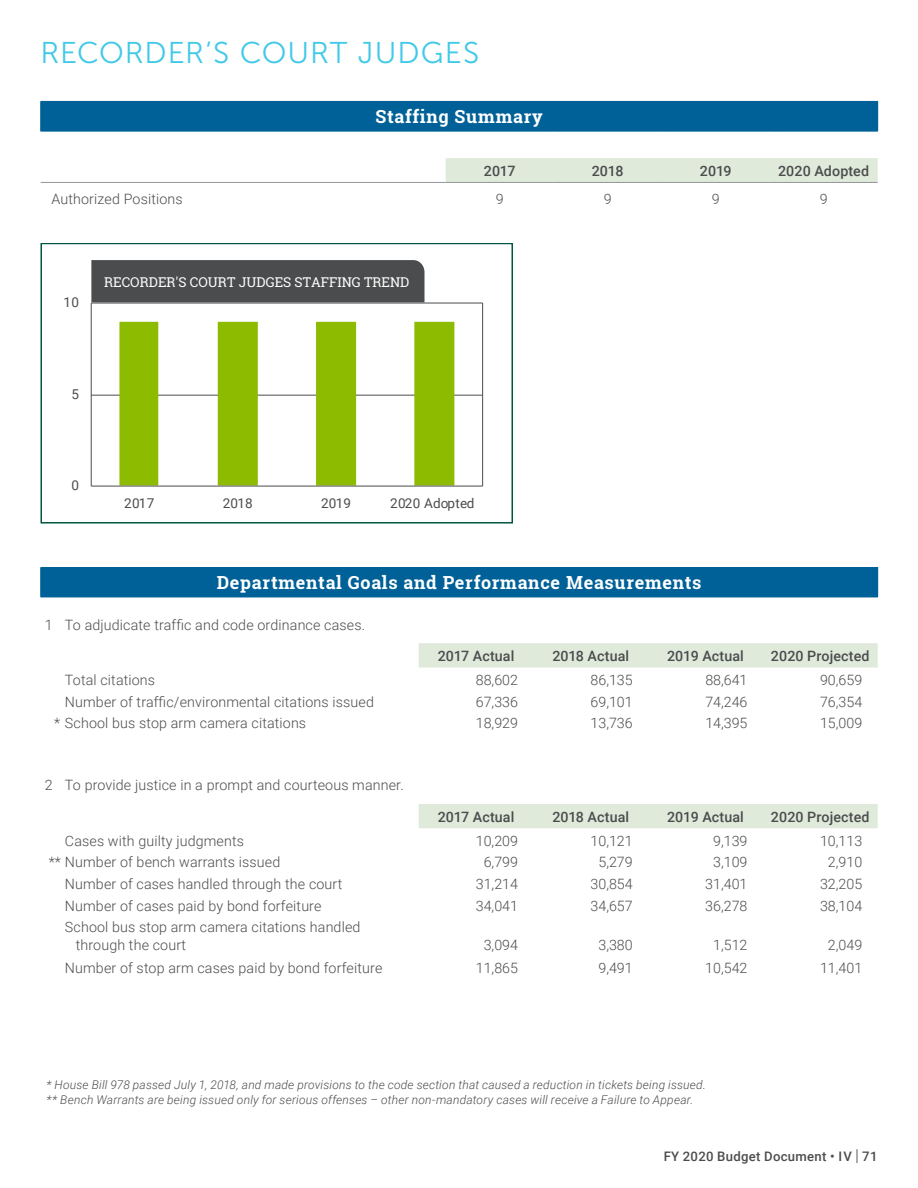
<style>
.page{position:relative;width:918px;height:1188px;background:#fff}
.page>*{position:absolute;margin:0;border:0;box-sizing:border-box;transform-origin:0 0}
._20_H_2_NO_TOC{font:30px "Museo Sans 300";letter-spacing:.035em;color:#41c9e8}
._19_Col_Heads_Blue{font:700 18px "Roboto Slab";letter-spacing:.04em;color:#fff}
._19_TBL_Text_NoNums{font:300 14.25px/18px "Roboto";letter-spacing:.01em;color:#4b4c4d}
._19_TBL_Numbers_0625{font:300 14.25px "Roboto";color:#4b4c4d}
._19_TBL_Num_Text{font:300 14.25px "Roboto";letter-spacing:.01em;color:#4b4c4d}
._19_TBL_Num_Text_ALT{font:300 14.25px "Roboto";letter-spacing:.01em;color:#4b4c4d}
._19_Col_Heads_Years{font:500 14.25px "Roboto";letter-spacing:.005em;color:#4b4c4d}
._20_ColHeads_Staff{font:500 14.25px "Roboto";color:#4b4c4d}
._2011_light_10{font:300 14.25px "Roboto";color:#4b4c4d}
.t1{font:13.5px "Roboto Slab";color:#fff}
.t2{font:13.5px "Roboto";letter-spacing:.02em;color:#4b4c4d}
.t3{font:500 13.2px "Roboto";letter-spacing:.02em;color:#4b4c4d}
._18_Footnotes{font:italic 300 12px "Roboto";letter-spacing:.015em;color:#4b4c4d}
.s1{font-size:16.35px}
</style>
<div class="page">
<div style="left:91px;top:260px;width:334px;height:42px;background:#4b4c4d"></div>
<hr style="left:91px;top:303px;width:392px;height:1px;background:#4b4c4d">
<hr style="left:91px;top:395px;width:392px;height:1px;background:#4b4c4d">
<svg style="left:119px;top:322px;width:335px;height:163px"></svg>
<hr style="left:91px;top:303px;width:1px;height:183px;background:#4b4c4d">
<hr style="left:482px;top:303px;width:1px;height:183px;background:#4b4c4d">
<hr style="left:91px;top:486px;width:392px;height:1px;background:#4b4c4d">
<div style="left:40px;top:243px;width:473px;height:281px;border:2px solid #005640"></div>
<div style="left:41px;top:101px;width:837px;height:30px;background:#006198"></div>
<div style="left:446px;top:158px;width:432px;height:24px;background:#dfeadb"></div>
<hr style="left:41px;top:182px;width:405px;height:1px;background:#939598">
<hr style="left:40px;top:101px;width:406px;height:1px;background:#006198">
<svg style="left:40px;top:102px;width:1px;height:29px"></svg>
<hr style="left:40px;top:131px;width:406px;height:1px;background:#006198">
<hr style="left:446px;top:131px;width:108px;height:1px;background:#006198">
<hr style="left:554px;top:131px;width:108px;height:1px;background:#006198">
<hr style="left:662px;top:131px;width:108px;height:1px;background:#006198">
<hr style="left:770px;top:131px;width:108px;height:1px;background:#006198">
<hr style="left:446px;top:182px;width:108px;height:1px;background:#939598">
<hr style="left:554px;top:182px;width:108px;height:1px;background:#939598">
<hr style="left:662px;top:182px;width:108px;height:1px;background:#939598">
<hr style="left:770px;top:182px;width:108px;height:1px;background:#939598">
<div style="left:41px;top:567px;width:837px;height:30px;background:#006198"></div>
<svg style="left:419px;top:643px;width:459px;height:185px"></svg>
<hr style="left:40px;top:567px;width:1px;height:30px;background:#006198">
<hr style="left:40px;top:597px;width:379px;height:1px;background:#006198">
<hr style="left:419px;top:597px;width:114px;height:1px;background:#006198">
<hr style="left:533px;top:597px;width:115px;height:1px;background:#006198">
<hr style="left:648px;top:597px;width:115px;height:1px;background:#006198">
<hr style="left:763px;top:597px;width:115px;height:1px;background:#006198">
<p class="_20_H_2_NO_TOC" style="left:40px;top:37px;width:440px">RECORDER’S COURT JUDGES</p>
<p class="_19_Col_Heads_Blue" style="left:375px;top:104px;width:169px">Staffing Summary</p>
<p class="_20_ColHeads_Staff" style="left:484px;top:160px;width:33px">2017</p>
<p class="_20_ColHeads_Staff" style="left:592px;top:160px;width:33px">2018</p>
<p class="_20_ColHeads_Staff" style="left:700px;top:160px;width:33px">2019</p>
<p class="_20_ColHeads_Staff" style="left:778px;top:160px;width:93px">2020 Adopted</p>
<p class="_19_TBL_Text_NoNums" style="left:51px;top:189px;width:133px">Authorized Positions</p>
<p class="_2011_light_10" style="left:496px;top:189px;width:9px">9</p>
<p class="_2011_light_10" style="left:604px;top:189px;width:9px">9</p>
<p class="_2011_light_10" style="left:712px;top:189px;width:9px">9</p>
<p class="_2011_light_10" style="left:820px;top:189px;width:9px">9</p>
<p class="t2" style="left:63px;top:293px;width:17px">10</p>
<p class="t1" style="left:104px;top:273px;width:307px">RECORDER'S COURT JUDGES STAFFING TREND</p>
<p class="t2" style="left:71px;top:384px;width:9px">5</p>
<p class="t2" style="left:71px;top:475px;width:9px">0</p>
<p class="t2" style="left:124px;top:494px;width:32px">2017</p>
<p class="t2" style="left:223px;top:494px;width:32px">2018</p>
<p class="t2" style="left:321px;top:494px;width:32px">2019</p>
<p class="t2" style="left:390px;top:494px;width:86px">2020 Adopted</p>
<p class="_19_Col_Heads_Blue" style="left:217px;top:570px;width:486px">Departmental Goals and Performance Measurements</p>
<p class="_19_TBL_Num_Text_ALT" style="left:45px;top:615px;width:322px">1 To adjudicate traffic and code ordinance cases.</p>
<p class="_19_Col_Heads_Years" style="left:438px;top:646px;width:78px">2017 Actual</p>
<p class="_19_Col_Heads_Years" style="left:552px;top:646px;width:78px">2018 Actual</p>
<p class="_19_Col_Heads_Years" style="left:667px;top:646px;width:78px">2019 Actual</p>
<p class="_19_Col_Heads_Years" style="left:771px;top:646px;width:100px">2020 Projected</p>
<p class="_19_TBL_Text_NoNums" style="left:65px;top:671px;width:92px">Total citations</p>
<p class="_19_TBL_Numbers_0625" style="left:476px;top:670px;width:44px">88,602</p>
<p class="_19_TBL_Numbers_0625" style="left:591px;top:670px;width:44px">86,135</p>
<p class="_19_TBL_Numbers_0625" style="left:705px;top:670px;width:44px">88,641</p>
<p class="_19_TBL_Numbers_0625" style="left:820px;top:670px;width:44px">90,659</p>
<p class="_19_TBL_Text_NoNums" style="left:65px;top:692px;width:310px">Number of traffic/environmental citations issued</p>
<p class="_19_TBL_Numbers_0625" style="left:476px;top:692px;width:44px">67,336</p>
<p class="_19_TBL_Numbers_0625" style="left:591px;top:692px;width:44px">69,101</p>
<p class="_19_TBL_Numbers_0625" style="left:705px;top:692px;width:44px">74,246</p>
<p class="_19_TBL_Numbers_0625" style="left:820px;top:692px;width:44px">76,354</p>
<p class="_19_TBL_Num_Text" style="left:54px;top:713px;width:254px">* School bus stop arm camera citations</p>
<p class="_19_TBL_Numbers_0625" style="left:476px;top:713px;width:44px">18,929</p>
<p class="_19_TBL_Numbers_0625" style="left:591px;top:713px;width:44px">13,736</p>
<p class="_19_TBL_Numbers_0625" style="left:705px;top:713px;width:44px">14,395</p>
<p class="_19_TBL_Numbers_0625" style="left:820px;top:713px;width:44px">15,009</p>
<p class="_19_TBL_Num_Text_ALT" style="left:45px;top:775px;width:361px">2 To provide justice in a prompt and courteous manner.</p>
<p class="_19_Col_Heads_Years" style="left:438px;top:807px;width:78px">2017 Actual</p>
<p class="_19_Col_Heads_Years" style="left:552px;top:807px;width:78px">2018 Actual</p>
<p class="_19_Col_Heads_Years" style="left:667px;top:807px;width:78px">2019 Actual</p>
<p class="_19_Col_Heads_Years" style="left:771px;top:807px;width:100px">2020 Projected</p>
<p class="_19_TBL_Text_NoNums" style="left:65px;top:831px;width:181px">Cases with guilty judgments</p>
<p class="_19_TBL_Numbers_0625" style="left:476px;top:831px;width:44px">10,209</p>
<p class="_19_TBL_Numbers_0625" style="left:591px;top:831px;width:44px">10,121</p>
<p class="_19_TBL_Numbers_0625" style="left:713px;top:831px;width:36px">9,139</p>
<p class="_19_TBL_Numbers_0625" style="left:820px;top:831px;width:44px">10,113</p>
<p class="_19_TBL_Num_Text" style="left:49px;top:852px;width:233px">** Number of bench warrants issued</p>
<p class="_19_TBL_Numbers_0625" style="left:484px;top:852px;width:36px">6,799</p>
<p class="_19_TBL_Numbers_0625" style="left:598px;top:852px;width:36px">5,279</p>
<p class="_19_TBL_Numbers_0625" style="left:713px;top:852px;width:36px">3,109</p>
<p class="_19_TBL_Numbers_0625" style="left:828px;top:852px;width:36px">2,910</p>
<p class="_19_TBL_Text_NoNums" style="left:65px;top:874px;width:279px">Number of cases handled through the court</p>
<p class="_19_TBL_Numbers_0625" style="left:476px;top:874px;width:44px">31,214</p>
<p class="_19_TBL_Numbers_0625" style="left:591px;top:874px;width:44px">30,854</p>
<p class="_19_TBL_Numbers_0625" style="left:705px;top:874px;width:44px">31,401</p>
<p class="_19_TBL_Numbers_0625" style="left:820px;top:874px;width:44px">32,205</p>
<p class="_19_TBL_Text_NoNums" style="left:65px;top:896px;width:258px">Number of cases paid by bond forfeiture</p>
<p class="_19_TBL_Numbers_0625" style="left:476px;top:896px;width:44px">34,041</p>
<p class="_19_TBL_Numbers_0625" style="left:591px;top:896px;width:44px">34,657</p>
<p class="_19_TBL_Numbers_0625" style="left:705px;top:896px;width:44px">36,278</p>
<p class="_19_TBL_Numbers_0625" style="left:820px;top:896px;width:44px">38,104</p>
<p class="_19_TBL_Text_NoNums" style="left:76px;top:918px;width:286px;text-indent:-11px">School bus stop arm camera citations handled through the court</p>
<p class="_19_TBL_Numbers_0625" style="left:484px;top:935px;width:36px">3,094</p>
<p class="_19_TBL_Numbers_0625" style="left:598px;top:935px;width:36px">3,380</p>
<p class="_19_TBL_Numbers_0625" style="left:713px;top:935px;width:36px">1,512</p>
<p class="_19_TBL_Numbers_0625" style="left:828px;top:935px;width:36px">2,049</p>
<p class="_19_TBL_Num_Text" style="left:65px;top:958px;width:319px">Number of stop arm cases paid by bond forfeiture</p>
<p class="_19_TBL_Numbers_0625" style="left:476px;top:958px;width:44px">11,865</p>
<p class="_19_TBL_Numbers_0625" style="left:598px;top:958px;width:36px">9,491</p>
<p class="_19_TBL_Numbers_0625" style="left:705px;top:958px;width:44px">10,542</p>
<p class="_19_TBL_Numbers_0625" style="left:820px;top:958px;width:44px">11,401</p>
<p class="_18_Footnotes" style="left:46px;top:1076px;width:661px">* House Bill 978 passed July 1, 2018, and made provisions to the code section that caused a reduction in tickets being issued.</p>
<p class="_18_Footnotes" style="left:46px;top:1091px;width:648px">** Bench Warrants are being issued only for serious offenses – other non-mandatory cases will receive a Failure to Appear.</p>
<p class="t3" style="left:664px;top:1147px;width:215px">FY 2020 Budget Document • IV <span class="s1">|</span> 71</p>
</div>
